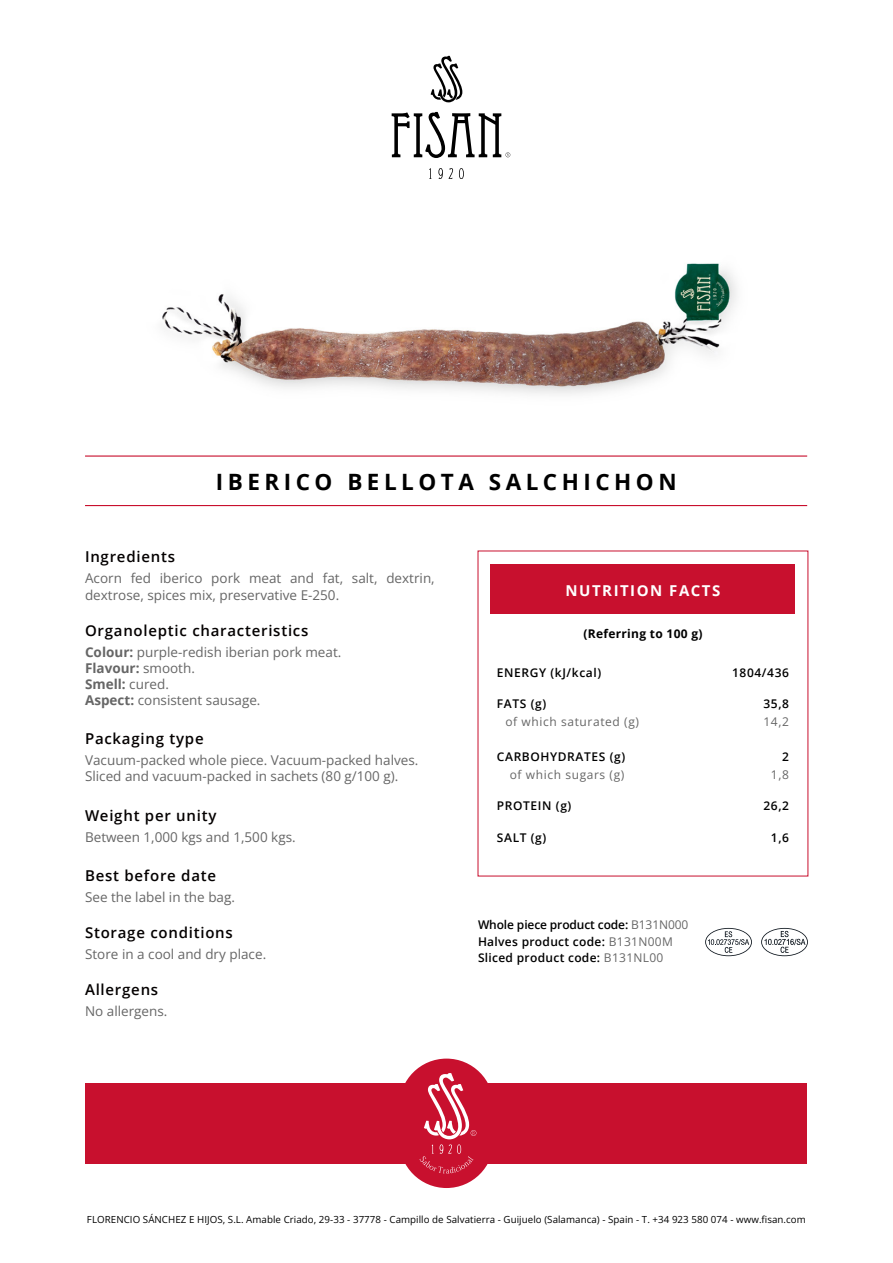
<style>
.page{position:relative;width:893px;height:1263px;background:#fff}
.page>*{position:absolute;margin:0;border:0;box-sizing:border-box;transform-origin:0 0}
.t1{font:700 22.5px "Open Sans";letter-spacing:.2em;color:#000}
.t2{font:600 15px "Open Sans";letter-spacing:.05em;color:#040000}
.t3{font:700 15px "Open Sans";letter-spacing:.1em;color:#fff}
.t4{font:13.5px/16.2px "Open Sans";color:#666}
.t5{font:600 12px/16.5px "Open Sans";letter-spacing:.025em;color:#000}
.t6{font:12px "Open Sans";letter-spacing:.05em;color:#666}
.t7{font:600 12px "Open Sans";letter-spacing:.05em;color:#000}
.t8{font:700 12px "Open Sans";letter-spacing:.025em;color:#000}
.t9{font:9.75px "Open Sans";letter-spacing:.005em;color:#000}
.s1{font-weight:700}
.s2{font-weight:400;color:#666}
</style>
<div class="page">
<svg style="left:431px;top:56px;width:31px;height:46px"></svg>
<svg style="left:429px;top:168px;width:2px;height:11px"></svg>
<svg style="left:449px;top:168px;width:4px;height:11px"></svg>
<svg style="left:459px;top:168px;width:5px;height:11px"></svg>
<svg style="left:438px;top:168px;width:5px;height:11px"></svg>
<svg style="left:392px;top:112px;width:118px;height:46px"></svg>
<hr style="left:85px;top:455px;width:722px;height:2px;background:#c8102e">
<hr style="left:85px;top:505px;width:722px;height:1px;background:#c8102e">
<div style="left:86px;top:1083px;width:721px;height:80px;background:#c8102e"></div>
<div style="left:399px;top:1058px;width:95px;height:130px;background:#c8102e;border-radius:47px"></div>
<svg style="left:419px;top:1073px;width:57px;height:100px"></svg>
<div style="left:491px;top:564px;width:304px;height:49px;background:#c8102e"></div>
<img style="left:162px;top:263px;width:575px;height:131px">
<svg style="left:705px;top:928px;width:47px;height:28px"></svg>
<svg style="left:761px;top:928px;width:47px;height:28px"></svg>
<h1 class="t1" style="left:216px;top:473px;width:462px">IBERICO BELLOTA SALCHICHON</h1>
<p class="t2" style="left:85px;top:551px;width:91px">Ingredients</p>
<p class="t4" style="left:85px;top:572px;width:351px">Acorn fed iberico pork meat and fat, salt, dextrin, dextrose, spices mix, preservative E-250.</p>
<p class="t2" style="left:85px;top:624px;width:225px">Organoleptic characteristics</p>
<p class="t4" style="left:85px;top:645px;width:258px"><span class="s1">Colour:</span> purple-redish iberian pork meat.<br><span class="s1">Flavour:</span> smooth.<br><span class="s1">Smell:</span> cured.<br><span class="s1">Aspect:</span> consistent sausage.</p>
<p class="t2" style="left:85px;top:733px;width:120px">Packaging type</p>
<p class="t4" style="left:85px;top:753px;width:335px">Vacuum-packed whole piece. Vacuum-packed halves.<br>Sliced and vacuum-packed in sachets (80 g/100 g).</p>
<p class="t2" style="left:85px;top:809px;width:133px">Weight per unity</p>
<p class="t4" style="left:85px;top:830px;width:212px">Between 1,000 kgs and 1,500 kgs.</p>
<p class="t2" style="left:85px;top:869px;width:133px">Best before date</p>
<p class="t4" style="left:85px;top:890px;width:151px">See the label in the bag.</p>
<p class="t2" style="left:85px;top:926px;width:149px">Storage conditions</p>
<p class="t4" style="left:85px;top:947px;width:183px">Store in a cool and dry place.</p>
<p class="t2" style="left:85px;top:983px;width:75px">Allergens</p>
<p class="t4" style="left:85px;top:1004px;width:84px">No allergens.</p>
<p class="t3" style="left:565px;top:585px;width:156px">NUTRITION FACTS</p>
<p class="t8" style="left:583px;top:628px;width:121px">(Referring to 100 g)</p>
<p class="t7" style="left:497px;top:668px;width:106px">ENERGY (kJ/kcal)</p>
<p class="t5" style="left:497px;top:697px;width:51px">FATS (g)</p>
<p class="t6" style="left:505px;top:717px;width:135px">of which saturated (g)</p>
<p class="t7" style="left:497px;top:752px;width:130px">CARBOHYDRATES (g)</p>
<p class="t6" style="left:510px;top:770px;width:116px">of which sugars (g)</p>
<p class="t7" style="left:497px;top:801px;width:76px">PROTEIN (g)</p>
<p class="t5" style="left:497px;top:830px;width:51px">SALT (g)</p>
<p class="t5" style="left:732px;top:665px;width:58px">1804/436</p>
<p class="t5" style="left:763px;top:697px;width:27px">35,8</p>
<p class="t6" style="left:763px;top:717px;width:27px">14,2</p>
<p class="t5" style="left:782px;top:749px;width:8px">2</p>
<p class="t6" style="left:771px;top:770px;width:20px">1,8</p>
<p class="t5" style="left:763px;top:799px;width:27px">26,2</p>
<p class="t5" style="left:771px;top:830px;width:20px">1,6</p>
<p class="t5" style="left:478px;top:918px;width:212px">Whole piece product code: <span class="s2">B131N000<br></span>Halves product code: <span class="s2">B131N00M<br></span>Sliced product code: <span class="s2">B131NL00</span></p>
<p class="t9" style="left:87px;top:1213px;width:720px">FLORENCIO SÁNCHEZ E HIJOS, S.L. Amable Criado, 29-33 - 37778 - Campillo de Salvatierra - Guijuelo (Salamanca) - Spain - T. +34 923 580 074 - www.fisan.com</p>
</div>
